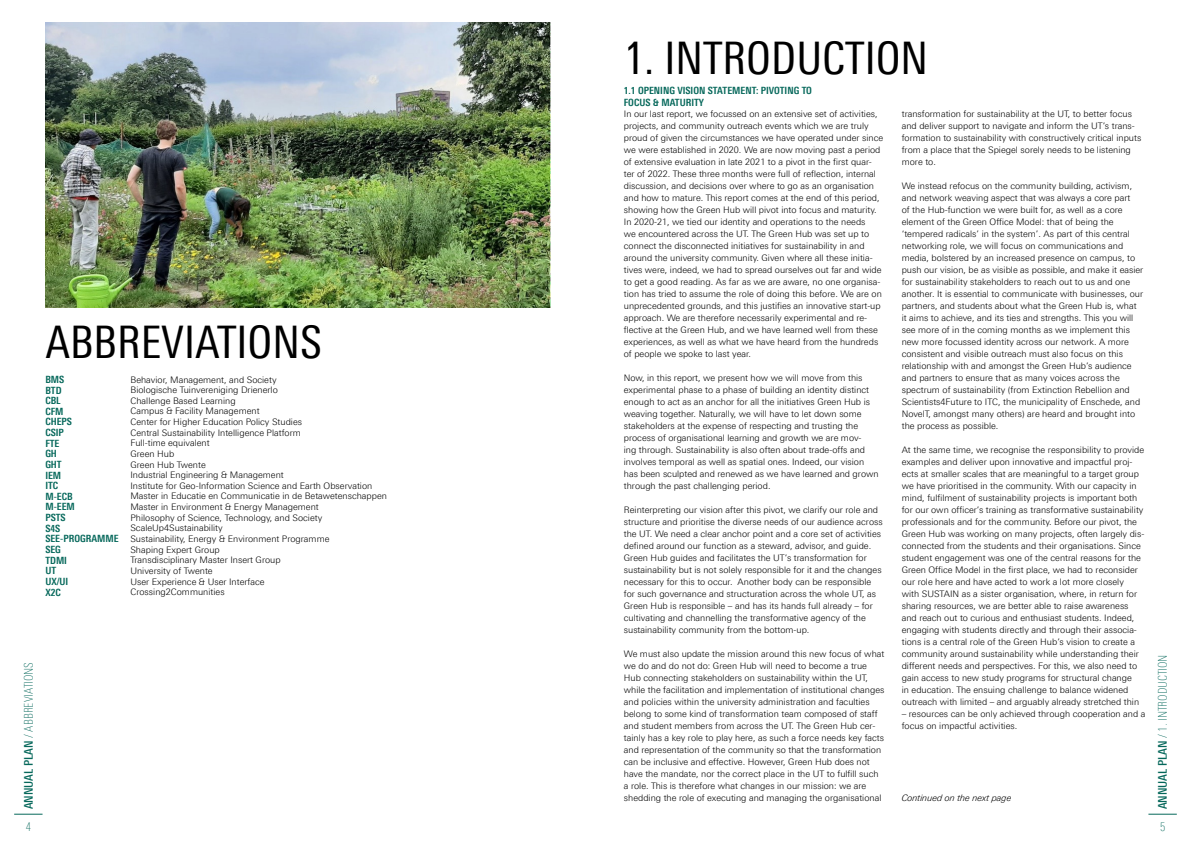
<style>
.page{position:relative;width:1191px;height:842px;background:#fff}
.page>*{position:absolute;margin:0;border:0;box-sizing:border-box;transform-origin:0 0}
.t1{font:45px "Linotype Univers 420 Cn";color:#000}
.t2{font:100 12px "Linotype Univers 220 Cn";color:#06685b}
.t3{font:700 10px/10.6px "Linotype Univers 620 Cn";color:#06685b}
.t4{font:300 9px/12px "Linotype Univers 330";color:#000}
.t5{font:9px "Linotype Univers 331 Light It";color:#000}
.s1{font-family:"Linotype Univers 520 Cn";font-weight:500}
</style>
<div class="page">
<svg style="left:1148px;top:814px;width:28px;height:1px"></svg>
<svg style="left:14px;top:814px;width:29px;height:1px"></svg>
<img style="left:45px;top:23px;width:505px;height:284px">
<h1 class="t1" style="left:45px;top:315px;width:278px">ABBREVIATIONS</h1>
<p class="t3" style="left:45px;top:374px;width:20px">BMS</p>
<p class="t3" style="left:45px;top:416px;width:28px">CHEPS</p>
<p class="t3" style="left:45px;top:385px;width:18px">BTD</p>
<p class="t3" style="left:45px;top:427px;width:20px">CSIP</p>
<p class="t3" style="left:45px;top:395px;width:17px">CBL</p>
<p class="t3" style="left:45px;top:438px;width:16px">FTE</p>
<p class="t3" style="left:45px;top:406px;width:20px">CFM</p>
<p class="t3" style="left:45px;top:448px;width:18px">GH<br>GHT</p>
<p class="t3" style="left:45px;top:470px;width:17px">IEM</p>
<p class="t3" style="left:45px;top:512px;width:22px">PSTS</p>
<p class="t3" style="left:45px;top:480px;width:14px">ITC</p>
<p class="t3" style="left:45px;top:523px;width:16px">S4S</p>
<p class="t3" style="left:45px;top:491px;width:29px">M-ECB</p>
<p class="t3" style="left:45px;top:533px;width:75px">SEE-PROGRAMME</p>
<p class="t3" style="left:45px;top:565px;width:12px">UT</p>
<p class="t3" style="left:45px;top:501px;width:31px">M-EEM</p>
<p class="t3" style="left:45px;top:544px;width:17px">SEG</p>
<p class="t3" style="left:45px;top:576px;width:24px">UX/UI</p>
<p class="t3" style="left:45px;top:555px;width:23px">TDMI</p>
<p class="t3" style="left:45px;top:587px;width:17px">X2C</p>
<p class="t4" style="left:130px;top:373px;width:148px">Behavior, Management, and Society</p>
<p class="t4" style="left:130px;top:416px;width:173px">Center for Higher Education Policy Studies</p>
<p class="t4" style="left:130px;top:384px;width:149px">Biologische Tuinvereniging Drienerlo</p>
<p class="t4" style="left:130px;top:426px;width:172px">Central Sustainability Intelligence Platform</p>
<p class="t4" style="left:130px;top:394px;width:107px">Challenge Based Learning</p>
<p class="t4" style="left:130px;top:437px;width:81px">Full-time equivalent</p>
<p class="t4" style="left:130px;top:405px;width:131px">Campus &amp; Facility Management</p>
<p class="t4" style="left:130px;top:448px;width:77px;line-height:10.6px">Green Hub<br>Green Hub Twente</p>
<p class="t4" style="left:130px;top:469px;width:155px">Industrial Engineering &amp; Management</p>
<p class="t4" style="left:130px;top:511px;width:193px">Philosophy of Science, Technology, and Society</p>
<p class="t4" style="left:130px;top:480px;width:243px">Institute for Geo-Information Science and Earth Observation</p>
<p class="t4" style="left:130px;top:522px;width:94px">ScaleUp4Sustainability</p>
<p class="t4" style="left:130px;top:490px;width:258px">Master in Educatie en Communicatie in de Betawetenschappen</p>
<p class="t4" style="left:130px;top:533px;width:201px">Sustainability, Energy &amp; Environment Programme</p>
<p class="t4" style="left:130px;top:565px;width:84px">University of Twente</p>
<p class="t4" style="left:130px;top:501px;width:190px">Master in Environment &amp; Energy Management</p>
<p class="t4" style="left:130px;top:543px;width:91px">Shaping Expert Group</p>
<p class="t4" style="left:130px;top:575px;width:136px">User Experience &amp; User Interface</p>
<p class="t4" style="left:130px;top:554px;width:152px">Transdisciplinary Master Insert Group</p>
<p class="t4" style="left:130px;top:586px;width:96px">Crossing2Communities</p>
<h2 class="t2" style="left:22px;top:809px;width:149px;rotate:-90deg"><span class="s1">ANNUAL PLAN</span> / ABBREVIATIONS</h2>
<h2 class="t2" style="left:26px;top:820px;width:7px">4</h2>
<h1 class="t1" style="left:624px;top:32px;width:306px">1. INTRODUCTION</h1>
<p class="t3" style="left:624px;top:84px;width:190px;line-height:12px">1.1 OPENING VISION STATEMENT: PIVOTING TO<br>FOCUS &amp; MATURITY</p>
<p class="t4" style="left:624px;top:108px;width:261px">In our last report, we focussed on an extensive set of activities, projects, and community outreach events which we are truly proud of given the circumstances we have operated under since we were established in 2020. We are now moving past a period of extensive evaluation in late 2021 to a pivot in the first quar&shy;ter of 2022. These three months were full of reflection, internal discussion, and decisions over where to go as an organisation and how to mature. This report comes at the end of this period, showing how the Green Hub will pivot into focus and maturity.<br>In 2020-21, we tied our identity and operations to the needs<br>we encountered across the UT. The Green Hub was set up to connect the disconnected initiatives for sustainability in and around the university community. Given where all these initia&shy;tives were, indeed, we had to spread ourselves out far and wide to get a good reading. As far as we are aware, no one organisa&shy;tion has tried to assume the role of doing this before. We are on unprecedented grounds, and this justifies an innovative start-up approach. We are therefore necessarily experimental and re&shy;flective at the Green Hub, and we have learned well from these experiences, as well as what we have heard from the hundreds of people we spoke to last year.</p>
<p class="t4" style="left:624px;top:372px;width:256px">Now, in this report, we present how we will move from this experimental phase to a phase of building an identity distinct enough to act as an anchor for all the initiatives Green Hub is weaving together. Naturally, we will have to let down some stakeholders at the expense of respecting and trusting the process of organisational learning and growth we are mov-<br>ing through. Sustainability is also often about trade-offs and involves temporal as well as spatial ones. Indeed, our vision has been sculpted and renewed as we have learned and grown through the past challenging period.</p>
<p class="t4" style="left:624px;top:504px;width:260px">Reinterpreting our vision after this pivot, we clarify our role and structure and prioritise the diverse needs of our audience across the UT. We need a clear anchor point and a core set of activities defined around our function as a steward, advisor, and guide.<br>Green Hub guides and facilitates the UT’s transformation for sustainability but is not solely responsible for it and the changes necessary for this to occur. Another body can be responsible for such governance and structuration across the whole UT, as Green Hub is responsible – and has its hands full already – for cultivating and channelling the transformative agency of the sustainability community from the bottom-up.</p>
<p class="t4" style="left:624px;top:648px;width:262px">We must also update the mission around this new focus of what we do and do not do: Green Hub will need to become a true Hub connecting stakeholders on sustainability within the UT, while the facilitation and implementation of institutional changes and policies within the university administration and faculties belong to some kind of transformation team composed of staff and student members from across the UT. The Green Hub cer&shy;tainly has a key role to play here, as such a force needs key facts and representation of the community so that the transformation can be inclusive and effective. However, Green Hub does not have the mandate, nor the correct place in the UT to fulfill such a role. This is therefore what changes in our mission: we are shedding the role of executing and managing the organisational</p>
<p class="t4" style="left:901px;top:108px;width:241px">transformation for sustainability at the UT, to better focus and deliver support to navigate and inform the UT’s trans&shy;formation to sustainability with constructively critical inputs from a place that the Spiegel sorely needs to be listening more to.</p>
<p class="t4" style="left:901px;top:180px;width:243px">We instead refocus on the community building, activism, and network weaving aspect that was always a core part<br>of the Hub-function we were built for, as well as a core element of the Green Office Model: that of being the ‘tempered radicals’ in the system’. As part of this central networking role, we will focus on communications and media, bolstered by an increased presence on campus, to push our vision, be as visible as possible, and make it easier for sustainability stakeholders to reach out to us and one another. It is essential to communicate with businesses, our partners, and students about what the Green Hub is, what it aims to achieve, and its ties and strengths. This you will see more of in the coming months as we implement this new more focussed identity across our network. A more consistent and visible outreach must also focus on this relationship with and amongst the Green Hub’s audience and partners to ensure that as many voices across the spectrum of sustainability (from Extinction Rebellion and Scientists4Future to ITC, the municipality of Enschede, and NovelT, amongst many others) are heard and brought into the process as possible.</p>
<p class="t4" style="left:901px;top:444px;width:244px">At the same time, we recognise the responsibility to provide examples and deliver upon innovative and impactful proj&shy;ects at smaller scales that are meaningful to a target group we have prioritised in the community. With our capacity in mind, fulfilment of sustainability projects is important both for our own officer’s training as transformative sustainability professionals and for the community. Before our pivot, the Green Hub was working on many projects, often largely dis&shy;connected from the students and their organisations. Since student engagement was one of the central reasons for the Green Office Model in the first place, we had to reconsider our role here and have acted to work a lot more closely<br>with SUSTAIN as a sister organisation, where, in return for sharing resources, we are better able to raise awareness and reach out to curious and enthusiast students. Indeed, engaging with students directly and through their associa&shy;tions is a central role of the Green Hub’s vision to create a community around sustainability while understanding their different needs and perspectives. For this, we also need to gain access to new study programs for structural change<br>in education. The ensuing challenge to balance widened outreach with limited – and arguably already stretched thin</p>
<p class="t4" style="left:901px;top:708px;width:245px">– resources can be only achieved through cooperation and a focus on impactful activities.</p>
<p class="t5" style="left:901px;top:793px;width:111px">Continued on the next page</p>
<h2 class="t2" style="left:1156px;top:809px;width:156px;rotate:-90deg"><span class="s1">ANNUAL PLAN</span> / 1. INTRODUCTION</h2>
<h2 class="t2" style="left:1160px;top:820px;width:7px">5</h2>
</div>
